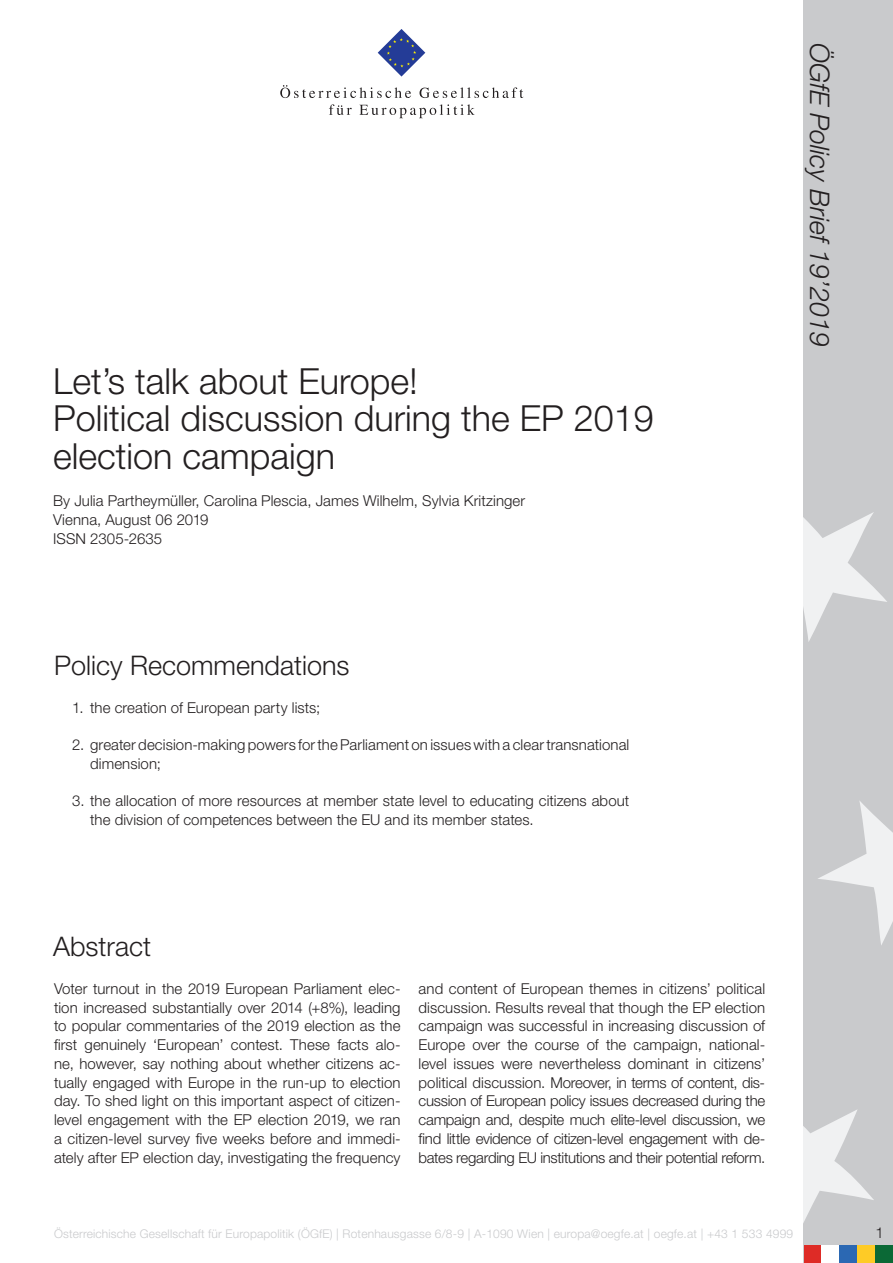
<style>
.page{position:relative;width:893px;height:1263px;background:#fff}
.page>*{position:absolute;margin:0;border:0;box-sizing:border-box;transform-origin:0 0}
.t1{font:300 36px/37.5px "Helvetica Neue LT Std";color:#231f20}
.Untertitel{font:300 27px "Helvetica Neue LT Std";color:#231f20}
.t2{font:italic 300 27px "Helvetica Neue LT Std";color:#231f20}
.Standard_Paragraph{font:300 15px/18.8px "Helvetica Neue LT Std";letter-spacing:.005em;color:#231f20}
.t3{font:300 12px "Helvetica Neue LT Std";letter-spacing:.015em;color:#c9cacc}
</style>
<div class="page">
<div style="left:804px;top:0;width:89px;height:1263px;background:#c9cacc"></div>
<svg style="left:804px;top:512px;width:83px;height:130px"></svg>
<svg style="left:818px;top:801px;width:75px;height:144px"></svg>
<svg style="left:804px;top:1110px;width:70px;height:111px"></svg>
<svg style="left:378px;top:29px;width:47px;height:48px"></svg>
<svg style="left:280px;top:85px;width:131px;height:13px"></svg>
<svg style="left:420px;top:87px;width:103px;height:11px"></svg>
<svg style="left:329px;top:104px;width:23px;height:11px"></svg>
<svg style="left:359px;top:104px;width:116px;height:14px"></svg>
<div style="left:857px;top:1245px;width:18px;height:18px;background:#fecb26"></div>
<div style="left:839px;top:1245px;width:18px;height:18px;background:#2b68b3"></div>
<div style="left:804px;top:1245px;width:17px;height:18px;background:#de2b26"></div>
<div style="left:875px;top:1245px;width:18px;height:18px;background:#0b6936"></div>
<div style="left:821px;top:1245px;width:18px;height:18px;background:#fff"></div>
<p class="t1" style="left:53px;top:361px;width:366px">Let’s talk about Europe!</p>
<p class="t1" style="left:53px;top:399px;width:602px">Political discussion during the EP 2019 election campaign</p>
<p class="Standard_Paragraph" style="left:53px;top:491px;width:474px">By Julia Partheymüller, Carolina Plescia, James Wilhelm, Sylvia Kritzinger</p>
<p class="Standard_Paragraph" style="left:53px;top:510px;width:157px">Vienna, August 06 2019</p>
<p class="Standard_Paragraph" style="left:53px;top:529px;width:111px">ISSN 2305-2635</p>
<h2 class="t2" style="left:836px;top:43px;width:305px;rotate:90deg">ÖGfE Policy Brief 19’2019</h2>
<p class="Untertitel" style="left:54px;top:649px;width:297px">Policy Recommendations</p>
<p class="Standard_Paragraph" style="left:72px;top:697px;width:249px">1. the creation of European party lists;</p>
<p class="Standard_Paragraph" style="left:90px;top:735px;width:541px;text-indent:-18px">2. greater decision-making powers for the Parliament on issues with a clear transnational dimension;</p>
<p class="Standard_Paragraph" style="left:90px;top:791px;width:541px;text-indent:-18px">3. the allocation of more resources at member state level to educating citizens about the division of competences between the EU and its member states.</p>
<p class="Untertitel" style="left:53px;top:930px;width:100px">Abstract</p>
<p class="Standard_Paragraph" style="left:54px;top:979px;width:348px;text-align:justify">Voter turnout in the 2019 European Parliament elec&shy;tion increased substantially over 2014 (+8%), leading to popular commentaries of the 2019 election as the first genuinely ‘European’ contest. These facts alo&shy;ne, however, say nothing about whether citizens ac&shy;tually engaged with Europe in the run-up to election day. To shed light on this important aspect of citizen&shy;level engagement with the EP election 2019, we ran a citizen-level survey five weeks before and immedi&shy;ately after EP election day, investigating the frequency</p>
<p class="Standard_Paragraph" style="left:419px;top:979px;width:348px;text-align:justify">and content of European themes in citizens’ political discussion. Results reveal that though the EP election campaign was successful in increasing discussion of Europe over the course of the campaign, national&shy;level issues were nevertheless dominant in citizens’ political discussion. Moreover, in terms of content, dis&shy;cussion of European policy issues decreased during the campaign and, despite much elite-level discussion, we find little evidence of citizen-level engagement with de&shy;bates regarding EU institutions and their potential reform.</p>
<p class="t3" style="left:54px;top:1226px;width:741px">Österreichische Gesellschaft für Europapolitik (ÖGfE) | Rotenhausgasse 6/8-9 | A-1090 Wien | europa@oegfe.at | oegfe.at | +43 1 533 4999</p>
<p class="Standard_Paragraph" style="left:875px;top:1222px;width:10px">1</p>
</div>
